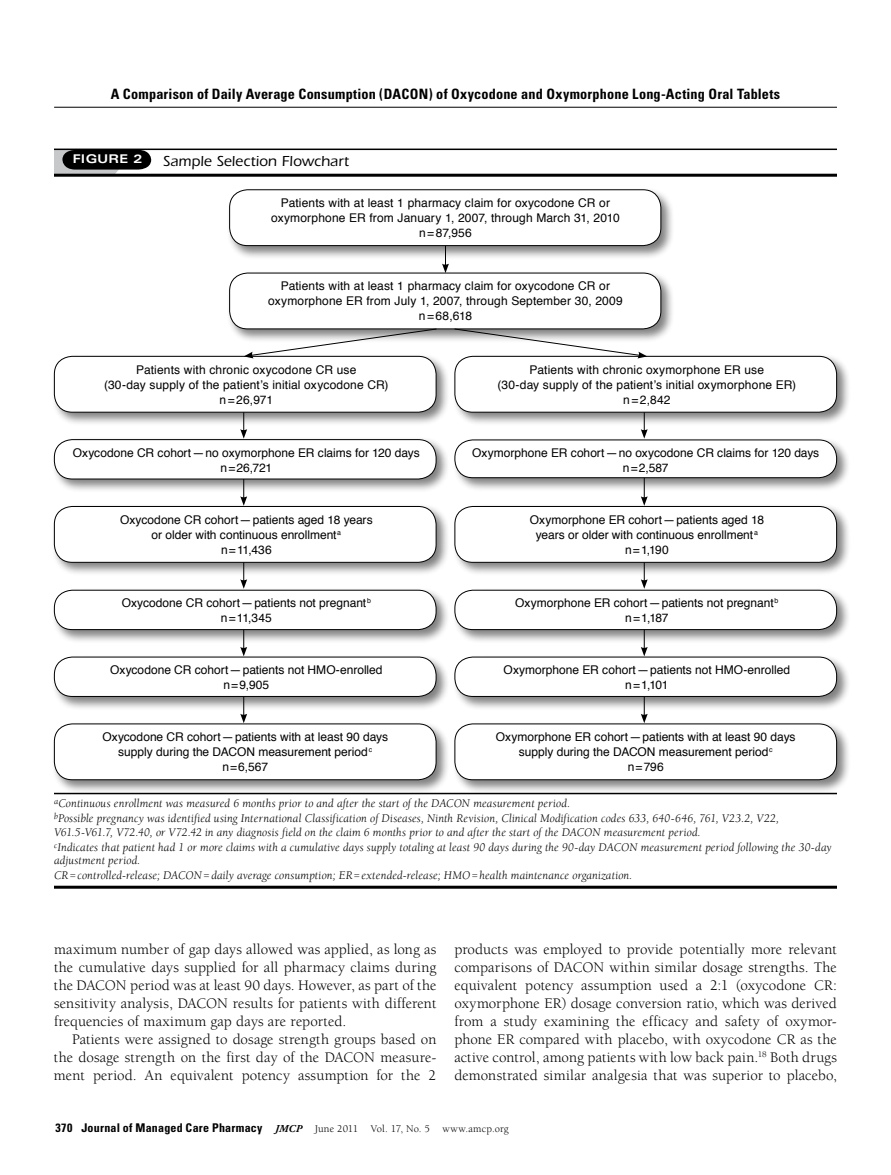
<style>
.page{position:relative;width:891px;height:1175px;background:#fff}
.page>*{position:absolute;margin:0;border:0;box-sizing:border-box;transform-origin:0 0}
.t1{font:15px/18px "Berkeley Pro";letter-spacing:.005em;color:#000;text-align:justify}
.t2{font:500 15px "ITC Eras Std";letter-spacing:.005em;color:#000}
.t3{font:700 condensed 14.25px "Univers";letter-spacing:.01em;color:#000}
.t4{font:12px/15px "Helvetica";color:#000;text-align:center}
.t5{font:italic 12px/15px "Berkeley Pro";letter-spacing:.01em;color:#000}
.t6{font:700 condensed 12px "Univers";letter-spacing:.015em;color:#000}
.t7{font:700 expanded 12px "Univers";letter-spacing:.025em;color:#fff}
.s1{font-family:"Adobe Garamond Pro";font-style:italic;font-stretch:normal;font-size:10.5px}
.s2{font-family:"Berkeley Pro";font-weight:400;font-stretch:normal;font-size:10.5px}
</style>
<div class="page">
<hr style="left:54px;top:107px;width:783px;height:1px;background:#000">
<hr style="left:54px;top:148px;width:783px;height:2px;background:#000">
<hr style="left:54px;top:174px;width:783px;height:3px;background:#000">
<svg style="left:54px;top:150px;width:97px;height:24px;background:#3c3d3d"></svg>
<div style="left:227px;top:270px;width:448px;height:73px;background:#000;opacity:.5"></div>
<div style="left:230px;top:273px;width:431px;height:56px;background:#fff;border-radius:18px"></div>
<div style="left:229px;top:273px;width:432px;height:56px;border:1px solid #000;border-radius:18px"></div>
<svg style="left:240px;top:426px;width:7px;height:10px"></svg>
<div style="left:51px;top:353px;width:399px;height:73px;background:#000;opacity:.5"></div>
<div style="left:54px;top:356px;width:382px;height:56px;background:#fff;border-radius:18px"></div>
<div style="left:54px;top:356px;width:382px;height:56px;border:1px solid #000;border-radius:18px"></div>
<svg style="left:244px;top:328px;width:193px;height:30px"></svg>
<svg style="left:442px;top:260px;width:7px;height:13px"></svg>
<div style="left:227px;top:187px;width:448px;height:73px;background:#000;opacity:.5"></div>
<div style="left:230px;top:190px;width:431px;height:56px;background:#fff;border-radius:18px"></div>
<div style="left:229px;top:189px;width:432px;height:57px;border:1px solid #000;border-radius:18px"></div>
<svg style="left:641px;top:426px;width:7px;height:11px"></svg>
<div style="left:452px;top:353px;width:399px;height:73px;background:#000;opacity:.5"></div>
<div style="left:455px;top:356px;width:382px;height:56px;background:#fff;border-radius:18px"></div>
<div style="left:455px;top:356px;width:382px;height:56px;border:1px solid #000;border-radius:18px"></div>
<svg style="left:454px;top:328px;width:193px;height:30px"></svg>
<svg style="left:240px;top:493px;width:7px;height:10px"></svg>
<div style="left:51px;top:436px;width:399px;height:57px;background:#000;opacity:.5"></div>
<div style="left:54px;top:439px;width:382px;height:40px;background:#fff;border-radius:18px"></div>
<div style="left:54px;top:439px;width:382px;height:40px;border:1px solid #000;border-radius:18px"></div>
<svg style="left:641px;top:492px;width:7px;height:11px"></svg>
<div style="left:452px;top:437px;width:398px;height:55px;background:#000;opacity:.5"></div>
<div style="left:455px;top:440px;width:382px;height:38px;background:#fff;border-radius:18px"></div>
<div style="left:455px;top:439px;width:382px;height:39px;border:1px solid #000;border-radius:18px"></div>
<svg style="left:240px;top:576px;width:7px;height:11px"></svg>
<div style="left:51px;top:503px;width:399px;height:73px;background:#000;opacity:.5"></div>
<div style="left:54px;top:506px;width:382px;height:56px;background:#fff;border-radius:18px"></div>
<div style="left:54px;top:506px;width:382px;height:56px;border:1px solid #000;border-radius:18px"></div>
<svg style="left:641px;top:576px;width:7px;height:11px"></svg>
<div style="left:452px;top:503px;width:399px;height:73px;background:#000;opacity:.5"></div>
<div style="left:455px;top:506px;width:382px;height:56px;background:#fff;border-radius:18px"></div>
<div style="left:455px;top:506px;width:382px;height:56px;border:1px solid #000;border-radius:18px"></div>
<svg style="left:240px;top:644px;width:7px;height:10px"></svg>
<div style="left:51px;top:587px;width:399px;height:57px;background:#000;opacity:.5"></div>
<div style="left:54px;top:590px;width:382px;height:39px;background:#fff;border-radius:18px"></div>
<div style="left:54px;top:590px;width:382px;height:40px;border:1px solid #000;border-radius:18px"></div>
<svg style="left:641px;top:644px;width:7px;height:10px"></svg>
<div style="left:452px;top:587px;width:398px;height:57px;background:#000;opacity:.5"></div>
<div style="left:455px;top:590px;width:382px;height:39px;background:#fff;border-radius:18px"></div>
<div style="left:455px;top:590px;width:382px;height:40px;border:1px solid #000;border-radius:18px"></div>
<svg style="left:240px;top:710px;width:7px;height:11px"></svg>
<div style="left:51px;top:654px;width:399px;height:56px;background:#000;opacity:.5"></div>
<div style="left:54px;top:657px;width:382px;height:39px;background:#fff;border-radius:18px"></div>
<div style="left:54px;top:656px;width:382px;height:41px;border:1px solid #000;border-radius:18px"></div>
<svg style="left:641px;top:710px;width:7px;height:11px"></svg>
<div style="left:452px;top:654px;width:398px;height:56px;background:#000;opacity:.5"></div>
<div style="left:455px;top:657px;width:382px;height:39px;background:#fff;border-radius:18px"></div>
<div style="left:455px;top:656px;width:382px;height:41px;border:1px solid #000;border-radius:18px"></div>
<div style="left:51px;top:721px;width:399px;height:73px;background:#000;opacity:.5"></div>
<div style="left:54px;top:724px;width:382px;height:55px;background:#fff;border-radius:18px"></div>
<div style="left:54px;top:723px;width:382px;height:57px;border:1px solid #000;border-radius:18px"></div>
<div style="left:452px;top:721px;width:399px;height:73px;background:#000;opacity:.5"></div>
<div style="left:455px;top:724px;width:382px;height:55px;background:#fff;border-radius:18px"></div>
<div style="left:455px;top:723px;width:382px;height:57px;border:1px solid #000;border-radius:18px"></div>
<hr style="left:54px;top:792px;width:783px;height:2px;background:#000">
<hr style="left:54px;top:885px;width:783px;height:3px;background:#000">
<p class="t3" style="left:111px;top:85px;width:671px">A Comparison of Daily Average Consumption (DACON) of Oxycodone and Oxymorphone Long-Acting Oral Tablets</p>
<p class="t7" style="left:73px;top:152px;width:71px">FIGURE 2</p>
<p class="t2" style="left:163px;top:153px;width:187px">Sample Selection Flowchart</p>
<p class="t4" style="left:271px;top:196px;width:350px">Patients with at least 1 pharmacy claim for oxycodone CR or oxymorphone ER from January 1, 2007, through March 31, 2010 n=87,956</p>
<p class="t4" style="left:268px;top:279px;width:356px">Patients with at least 1 pharmacy claim for oxycodone CR or oxymorphone ER from July 1, 2007, through September 30, 2009 n=68,618</p>
<p class="t4" style="left:104px;top:362px;width:286px">Patients with chronic oxycodone CR use<br>(30-day supply of the patient’s initial oxycodone CR) n=26,971</p>
<p class="t4" style="left:498px;top:362px;width:300px">Patients with chronic oxymorphone ER use<br>(30-day supply of the patient’s initial oxymorphone ER) n=2,842</p>
<p class="t4" style="left:73px;top:445px;width:348px">Oxycodone CR cohort—no oxymorphone ER claims for 120 days n=26,721</p>
<p class="t4" style="left:472px;top:445px;width:348px">Oxymorphone ER cohort—no oxycodone CR claims for 120 days n=2,587</p>
<p class="t4" style="left:120px;top:512px;width:254px">Oxycodone CR cohort—patients aged 18 years or older with continuous enrollment<sup>a<br></sup>n=11,436</p>
<p class="t4" style="left:530px;top:512px;width:236px">Oxymorphone ER cohort—patients aged 18 years or older with continuous enrollment<sup>a </sup>n=1,190</p>
<p class="t4" style="left:122px;top:595px;width:251px">Oxycodone CR cohort—patients not pregnant<sup>b </sup>n=11,345</p>
<p class="t4" style="left:515px;top:595px;width:265px">Oxymorphone ER cohort—patients not pregnant<sup>b </sup>n=1,187</p>
<p class="t4" style="left:110px;top:662px;width:274px">Oxycodone CR cohort—patients not HMO-enrolled n=9,905</p>
<p class="t4" style="left:504px;top:662px;width:288px">Oxymorphone ER cohort—patients not HMO-enrolled n=1,101</p>
<p class="t4" style="left:102px;top:730px;width:287px">Oxycodone CR cohort—patients with at least 90 days supply during the DACON measurement period<sup>c </sup>n=6,567</p>
<p class="t4" style="left:496px;top:730px;width:301px">Oxymorphone ER cohort—patients with at least 90 days supply during the DACON measurement period<sup>c<br></sup>n=796</p>
<p class="t5" style="left:54px;top:796px;width:727px"><sup>a</sup>Continuous enrollment was measured 6 months prior to and after the start of the DACON measurement period.<br><sup>b</sup>Possible pregnancy was identified using International Classification of Diseases, Ninth Revision, Clinical Modification codes 633, 640-646, 761, V23.2, V22,</p>
<p class="t5" style="left:54px;top:825px;width:779px">V61.5-V61.7, V72.40, or V72.42 in any diagnosis field on the claim 6 months prior to and after the start of the DACON measurement period.<br><sup>c</sup>Indicates that patient had 1 or more claims with a cumulative days supply totaling at least 90 days during the 90-day DACON measurement period following the 30-day</p>
<p class="t5" style="left:54px;top:853px;width:580px">adjustment period.<br>CR=controlled-release; DACON=daily average consumption; ER=extended-release; HMO=health maintenance organization.</p>
<p class="t1" style="left:54px;top:940px;width:384px">maximum number of gap days allowed was applied, as long as the cumulative days supplied for all pharmacy claims during the DACON period was at least 90 days. However, as part of the sensitivity analysis, DACON results for patients with different frequencies of maximum gap days are reported.</p>
<p class="t1" style="left:54px;top:1030px;width:384px;text-indent:18px">Patients were assigned to dosage strength groups based on the dosage strength on the first day of the DACON measure&shy;ment period. An equivalent potency assumption for the 2</p>
<p class="t1" style="left:454px;top:940px;width:384px">products was employed to provide potentially more relevant comparisons of DACON within similar dosage strengths. The equivalent potency assumption used a 2:1 (oxycodone CR: oxymorphone ER) dosage conversion ratio, which was derived from a study examining the efficacy and safety of oxymor&shy;phone ER compared with placebo, with oxycodone CR as the active control, among patients with low back pain.<sup>18</sup> Both drugs demonstrated similar analgesia that was superior to placebo,</p>
<p class="t6" style="left:56px;top:1120px;width:455px">370 Journal of Managed Care Pharmacy <span class="s1">JMCP</span> <span class="s2">June 2011 Vol. 17, No. 5 www.amcp.org</span></p>
</div>
